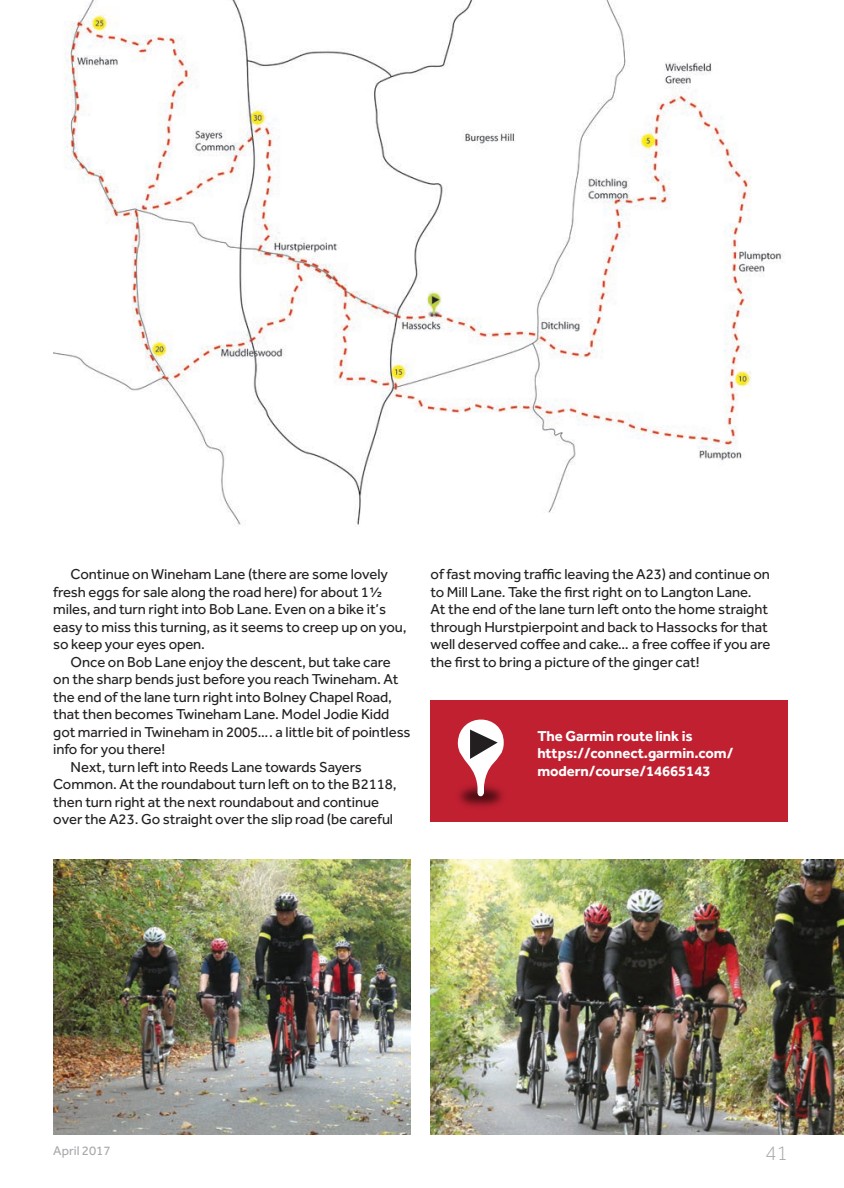
<style>
.page{position:relative;width:844px;height:1188px;background:#fff}
.page>*{position:absolute;margin:0;border:0;box-sizing:border-box;transform-origin:0 0}
.t1{font:300 21px "Effra";color:#a8a9ad}
.t2{font:14.88px/17.5px "Effra";letter-spacing:-.005em;color:#231f20}
.t3{font:700 14.88px/17.5px "Effra";letter-spacing:-.005em;color:#fff}
.t4{font:13.12px "Effra";color:#a8a9ad}
</style>
<div class="page">
<img style="left:53px;top:859px;width:357px;height:276px">
<img style="left:430px;top:859px;width:413px;height:276px">
<img style="left:53px;top:0;width:730px;height:527px">
<div style="left:430px;top:700px;width:357px;height:121px;background:#c12031"></div>
<svg style="left:456px;top:719px;width:50px;height:80px"></svg>
<p class="t2" style="left:53px;top:565px;width:355px;text-indent:17px">Continue on Wineham Lane (there are some lovely fresh eggs for sale along the road here) for about 1½ miles, and turn right into Bob Lane. Even on a bike it’s easy to miss this turning, as it seems to creep up on you, so keep your eyes open.</p>
<p class="t2" style="left:71px;top:653px;width:321px">Once on Bob Lane enjoy the descent, but take care</p>
<p class="t2" style="left:53px;top:670px;width:346px">on the sharp bends just before you reach Twineham. At</p>
<p class="t2" style="left:53px;top:688px;width:340px">the end of the lane turn right into Bolney Chapel Road,</p>
<p class="t2" style="left:53px;top:705px;width:337px">that then becomes Twineham Lane. Model Jodie Kidd</p>
<p class="t2" style="left:53px;top:723px;width:359px">got married in Twineham in 2005…. a little bit of pointless</p>
<p class="t2" style="left:53px;top:740px;width:113px">info for you there!</p>
<p class="t2" style="left:71px;top:758px;width:292px">Next, turn left into Reeds Lane towards Sayers</p>
<p class="t2" style="left:53px;top:775px;width:345px">Common. At the roundabout turn left on to the B2118,</p>
<p class="t2" style="left:53px;top:793px;width:327px">then turn right at the next roundabout and continue</p>
<p class="t2" style="left:53px;top:810px;width:341px">over the A23. Go straight over the slip road (be careful</p>
<p class="t2" style="left:430px;top:565px;width:341px">of fast moving traffic leaving the A23) and continue on to Mill Lane. Take the first right on to Langton Lane.<br>At the end of the lane turn left onto the home straight through Hurstpierpoint and back to Hassocks for that well deserved coffee and cake… a free coffee if you are the first to bring a picture of the ginger cat!</p>
<p class="t3" style="left:537px;top:727px;width:197px">The Garmin route link is https://connect.garmin.com/ modern/course/14665143</p>
<p class="t4" style="left:53px;top:1143px;width:59px">April 2017</p>
<h1 class="t1" style="left:765px;top:1141px;width:24px">41</h1>
</div>
